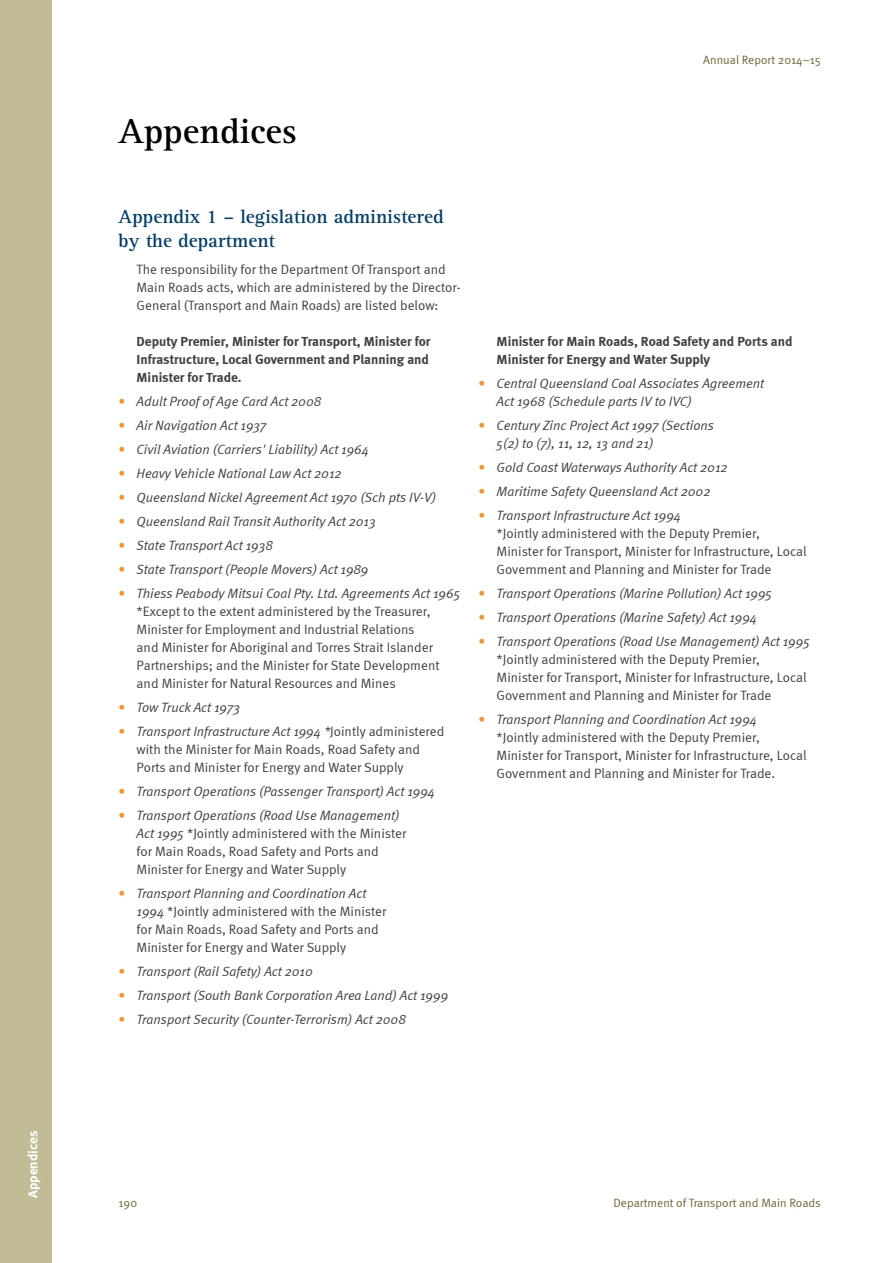
<style>
.page{position:relative;width:893px;height:1263px;background:#fff}
.page>*{position:absolute;margin:0;border:0;box-sizing:border-box;transform-origin:0 0}
.t1{font:700 36px "Rotis Serif Std";color:#000}
.t2{font:700 19.5px/24px "Rotis Serif Std";color:#003e69}
.t3{font:13.5px/18px "Meta Normal";color:#414042}
.t4{font:italic 13.5px/18px "Meta Normal";color:#414042}
.t5{font:700 13.5px/18px "Meta";color:#414042}
.t6{font:700 13.5px "Meta";color:#fff}
.t7{font:12px "Meta Normal";color:#6f6632}
.s1{font-style:normal;color:#f79328}
.s2{color:#f79328}
.s3{font-style:italic}
</style>
<div class="page">
<div style="left:0;top:0;width:52px;height:1263px;background:#c1bc95"></div>
<p class="t6" style="left:25px;top:1198px;width:69px;rotate:-90deg">Appendices</p>
<h1 class="t1" style="left:119px;top:110px;width:180px">Appendices</h1>
<p class="t7" style="left:703px;top:53px;width:119px">Annual Report 2014–15</p>
<h2 class="t2" style="left:119px;top:205px;width:327px">Appendix 1 – legislation administered by the department</h2>
<p class="t3" style="left:137px;top:260px;width:325px">The responsibility for the Department Of Transport and<br>Main Roads acts, which are administered by the Director-<br>General (Transport and Main Roads) are listed below:</p>
<p class="t5" style="left:137px;top:332px;width:295px">Deputy Premier, Minister for Transport, Minister for<br>Infrastructure, Local Government and Planning and<br>Minister for Trade.</p>
<p class="t4" style="left:119px;top:392px;width:205px"><span class="s1">•</span> Adult Proof of Age Card Act 2008</p>
<p class="t4" style="left:119px;top:416px;width:149px"><span class="s1">•</span> Air Navigation Act 1937</p>
<p class="t4" style="left:119px;top:440px;width:252px"><span class="s1">•</span> Civil Aviation (Carriers' Liability) Act 1964</p>
<p class="t4" style="left:119px;top:464px;width:225px"><span class="s1">•</span> Heavy Vehicle National Law Act 2012</p>
<p class="t4" style="left:119px;top:488px;width:319px"><span class="s1">•</span> Queensland Nickel Agreement Act 1970 (Sch pts IV-V)</p>
<p class="t4" style="left:119px;top:512px;width:259px"><span class="s1">•</span> Queensland Rail Transit Authority Act 2013</p>
<p class="t4" style="left:119px;top:536px;width:156px"><span class="s1">•</span> State Transport Act 1938</p>
<p class="t4" style="left:119px;top:560px;width:251px"><span class="s1">•</span> State Transport (People Movers) Act 1989</p>
<p class="t3" style="left:137px;top:584px;width:325px;text-indent:-18px"><span class="s2">•</span> <span class="s3">Thiess Peabody Mitsui Coal Pty. Ltd. Agreements Act 1965 </span>*Except to the extent administered by the Treasurer, Minister for Employment and Industrial Relations<br>and Minister for Aboriginal and Torres Strait Islander Partnerships; and the Minister for State Development and Minister for Natural Resources and Mines</p>
<p class="t4" style="left:119px;top:698px;width:123px"><span class="s1">•</span> Tow Truck Act 1973</p>
<p class="t3" style="left:137px;top:722px;width:309px;text-indent:-18px"><span class="s2">•</span> <span class="s3">Transport Infrastructure Act 1994 *</span>Jointly administered with the Minister for Main Roads, Road Safety and<br>Ports and Minister for Energy and Water Supply</p>
<p class="t4" style="left:119px;top:782px;width:318px"><span class="s1">•</span> Transport Operations (Passenger Transport) Act 1994</p>
<p class="t3" style="left:137px;top:806px;width:271px;text-indent:-18px"><span class="s2">•</span> <span class="s3">Transport Operations (Road Use Management)<br>Act 1995</span> *Jointly administered with the Minister for Main Roads, Road Safety and Ports and Minister for Energy and Water Supply</p>
<p class="t3" style="left:137px;top:884px;width:251px;text-indent:-18px"><span class="s2">•</span> <span class="s3">Transport Planning and Coordination Act 1994</span> *Jointly administered with the Minister for Main Roads, Road Safety and Ports and Minister for Energy and Water Supply</p>
<p class="t4" style="left:119px;top:962px;width:196px"><span class="s1">•</span> Transport (Rail Safety) Act 2010</p>
<p class="t4" style="left:119px;top:986px;width:331px"><span class="s1">•</span> Transport (South Bank Corporation Area Land) Act 1999</p>
<p class="t4" style="left:119px;top:1010px;width:289px"><span class="s1">•</span> Transport Security (Counter-Terrorism) Act 2008</p>
<p class="t5" style="left:497px;top:332px;width:297px">Minister for Main Roads, Road Safety and Ports and<br>Minister for Energy and Water Supply</p>
<p class="t4" style="left:497px;top:374px;width:269px;text-indent:-18px"><span class="s1">•</span> Central Queensland Coal Associates Agreement<br>Act 1968 (Schedule parts IV to IVC)</p>
<p class="t4" style="left:497px;top:416px;width:219px;text-indent:-18px"><span class="s1">•</span> Century Zinc Project Act 1997 (Sections<br>5(2) to (7), 11, 12, 13 and 21)</p>
<p class="t4" style="left:479px;top:458px;width:251px"><span class="s1">•</span> Gold Coast Waterways Authority Act 2012</p>
<p class="t4" style="left:479px;top:482px;width:233px"><span class="s1">•</span> Maritime Safety Queensland Act 2002</p>
<p class="t3" style="left:497px;top:506px;width:311px;text-indent:-18px"><span class="s2">•</span> <span class="s3">Transport Infrastructure Act 1994<br></span>*Jointly administered with the Deputy Premier, Minister for Transport, Minister for Infrastructure, Local Government and Planning and Minister for Trade</p>
<p class="t4" style="left:479px;top:584px;width:295px"><span class="s1">•</span> Transport Operations (Marine Pollution) Act 1995</p>
<p class="t4" style="left:479px;top:608px;width:280px"><span class="s1">•</span> Transport Operations (Marine Safety) Act 1994</p>
<p class="t3" style="left:497px;top:632px;width:315px;text-indent:-18px"><span class="s2">•</span> <span class="s3">Transport Operations (Road Use Management) Act 1995 </span>*Jointly administered with the Deputy Premier, Minister for Transport, Minister for Infrastructure, Local Government and Planning and Minister for Trade</p>
<p class="t3" style="left:497px;top:710px;width:311px;text-indent:-18px"><span class="s2">•</span> <span class="s3">Transport Planning and Coordination Act 1994<br></span>*Jointly administered with the Deputy Premier, Minister for Transport, Minister for Infrastructure, Local Government and Planning and Minister for Trade.</p>
<p class="t7" style="left:119px;top:1196px;width:20px">190</p>
<p class="t7" style="left:613px;top:1196px;width:209px">Department of Transport and Main Roads</p>
</div>
